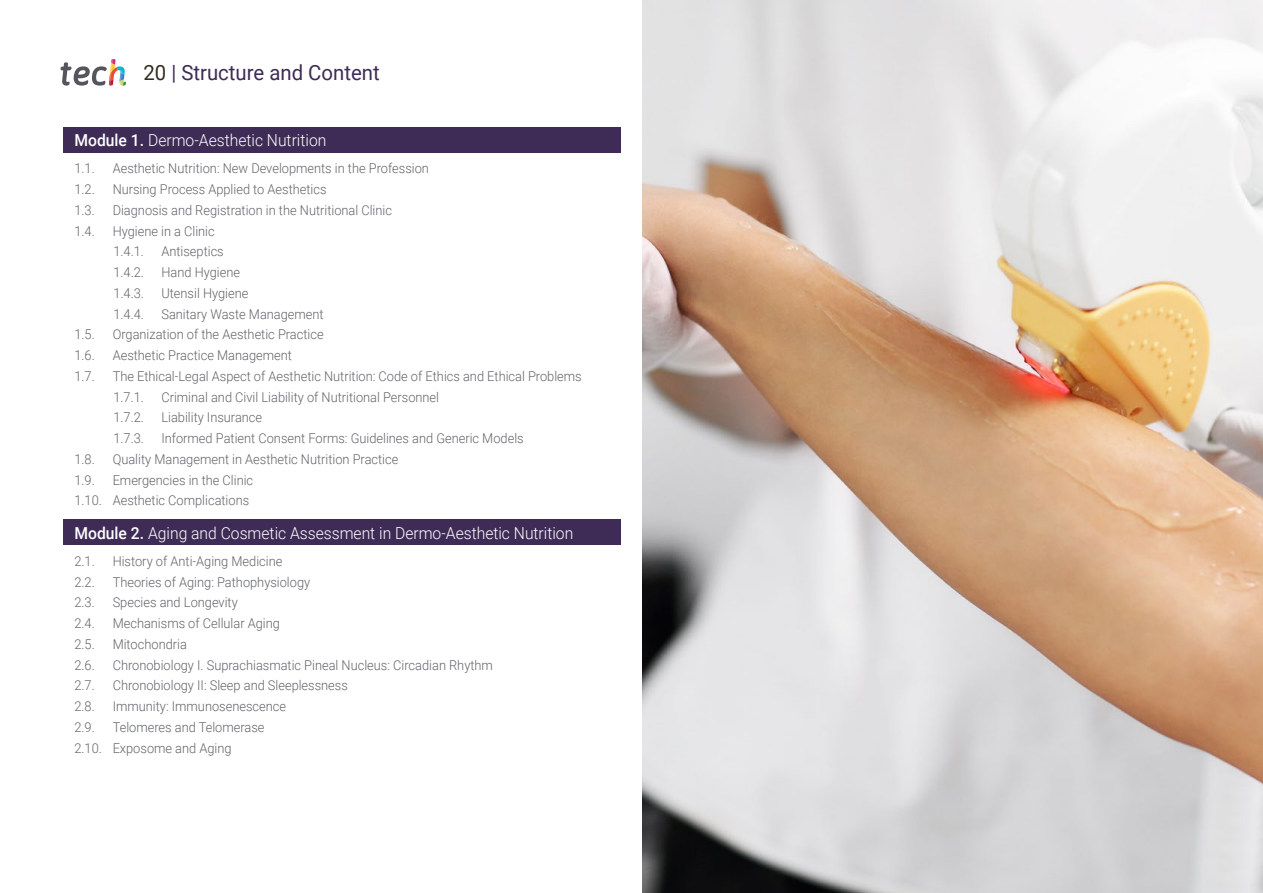
<style>
.page{position:relative;width:1263px;height:893px;background:#fff}
.page>*{position:absolute;margin:0;border:0;box-sizing:border-box;transform-origin:0 0}
.t1{font:21px "Roboto";color:#3e2b56}
.t2{font:300 16.5px "Roboto";color:#fff;scale:.95 1}
.t3{font:300 13.5px/20.7px "Roboto";color:#61646a;scale:.95 1}
.s1{color:#312e20}
.s2{font-weight:500}
</style>
<div class="page">
<div style="left:63px;top:128px;width:558px;height:25px;background:#3e2b56"></div>
<div style="left:63px;top:520px;width:558px;height:25px;background:#3e2b56"></div>
<svg style="left:61px;top:59px;width:65px;height:27px"></svg>
<img style="left:642px;top:0;width:621px;height:893px">
<h1 class="t1" style="left:144px;top:57px;width:238px"><span class="s1">20</span> | Structure and Content</h1>
<p class="t2" style="left:74px;top:129px;width:267px"><span class="s2">Module 1.</span> Dermo-Aesthetic Nutrition</p>
<p class="t3" style="left:74px;top:158px;width:23px">1.1.</p>
<p class="t3" style="left:113px;top:158px;width:334px">Aesthetic Nutrition: New Developments in the Profession</p>
<p class="t3" style="left:74px;top:179px;width:23px">1.2.</p>
<p class="t3" style="left:113px;top:179px;width:227px">Nursing Process Applied to Aesthetics</p>
<p class="t3" style="left:74px;top:199px;width:23px">1.3.</p>
<p class="t3" style="left:113px;top:199px;width:296px">Diagnosis and Registration in the Nutritional Clinic</p>
<p class="t3" style="left:74px;top:220px;width:23px">1.4.</p>
<p class="t3" style="left:113px;top:220px;width:109px">Hygiene in a Clinic<br>1.4.1.</p>
<p class="t3" style="left:161px;top:241px;width:67px">Antiseptics</p>
<p class="t3" style="left:113px;top:262px;width:34px">1.4.2.</p>
<p class="t3" style="left:161px;top:262px;width:84px">Hand Hygiene</p>
<p class="t3" style="left:113px;top:282px;width:34px">1.4.3.</p>
<p class="t3" style="left:161px;top:282px;width:93px">Utensil Hygiene</p>
<p class="t3" style="left:113px;top:303px;width:34px">1.4.4.</p>
<p class="t3" style="left:161px;top:303px;width:172px">Sanitary Waste Management</p>
<p class="t3" style="left:74px;top:324px;width:23px">1.5.</p>
<p class="t3" style="left:113px;top:324px;width:224px">Organization of the Aesthetic Practice</p>
<p class="t3" style="left:74px;top:345px;width:23px">1.6.</p>
<p class="t3" style="left:113px;top:345px;width:190px">Aesthetic Practice Management</p>
<p class="t3" style="left:74px;top:365px;width:23px">1.7.</p>
<p class="t3" style="left:113px;top:365px;width:495px">The Ethical-Legal Aspect of Aesthetic Nutrition: Code of Ethics and Ethical Problems<br>1.7.1.</p>
<p class="t3" style="left:161px;top:386px;width:294px">Criminal and Civil Liability of Nutritional Personnel</p>
<p class="t3" style="left:113px;top:407px;width:34px">1.7.2.</p>
<p class="t3" style="left:161px;top:407px;width:108px">Liability Insurance</p>
<p class="t3" style="left:113px;top:428px;width:34px">1.7.3.</p>
<p class="t3" style="left:161px;top:428px;width:383px">Informed Patient Consent Forms: Guidelines and Generic Models</p>
<p class="t3" style="left:74px;top:448px;width:23px">1.8.</p>
<p class="t3" style="left:113px;top:448px;width:302px">Quality Management in Aesthetic Nutrition Practice</p>
<p class="t3" style="left:74px;top:469px;width:23px">1.9.</p>
<p class="t3" style="left:74px;top:469px;width:190px;text-align:right">Emergencies in the Clinic<br>1.10. Aesthetic Complications</p>
<p class="t2" style="left:74px;top:521px;width:527px"><span class="s2">Module 2.</span> Aging and Cosmetic Assessment in Dermo-Aesthetic Nutrition</p>
<p class="t3" style="left:74px;top:550px;width:23px">2.1.</p>
<p class="t3" style="left:113px;top:550px;width:180px">History of Anti-Aging Medicine</p>
<p class="t3" style="left:74px;top:571px;width:23px">2.2.</p>
<p class="t3" style="left:113px;top:571px;width:209px">Theories of Aging: Pathophysiology</p>
<p class="t3" style="left:74px;top:592px;width:23px">2.3.</p>
<p class="t3" style="left:113px;top:592px;width:133px">Species and Longevity</p>
<p class="t3" style="left:74px;top:612px;width:23px">2.4.</p>
<p class="t3" style="left:113px;top:612px;width:178px">Mechanisms of Cellular Aging</p>
<p class="t3" style="left:74px;top:633px;width:23px">2.5.</p>
<p class="t3" style="left:113px;top:633px;width:80px">Mitochondria</p>
<p class="t3" style="left:74px;top:654px;width:23px">2.6.</p>
<p class="t3" style="left:113px;top:654px;width:402px">Chronobiology I. Suprachiasmatic Pineal Nucleus: Circadian Rhythm</p>
<p class="t3" style="left:74px;top:675px;width:23px">2.7.</p>
<p class="t3" style="left:113px;top:675px;width:249px">Chronobiology II: Sleep and Sleeplessness</p>
<p class="t3" style="left:74px;top:695px;width:23px">2.8.</p>
<p class="t3" style="left:113px;top:695px;width:184px">Immunity: Immunosenescence</p>
<p class="t3" style="left:74px;top:716px;width:23px">2.9.</p>
<p class="t3" style="left:74px;top:716px;width:202px;text-indent:38px">Telomeres and Telomerase<br>2.10. Exposome and Aging</p>
</div>
